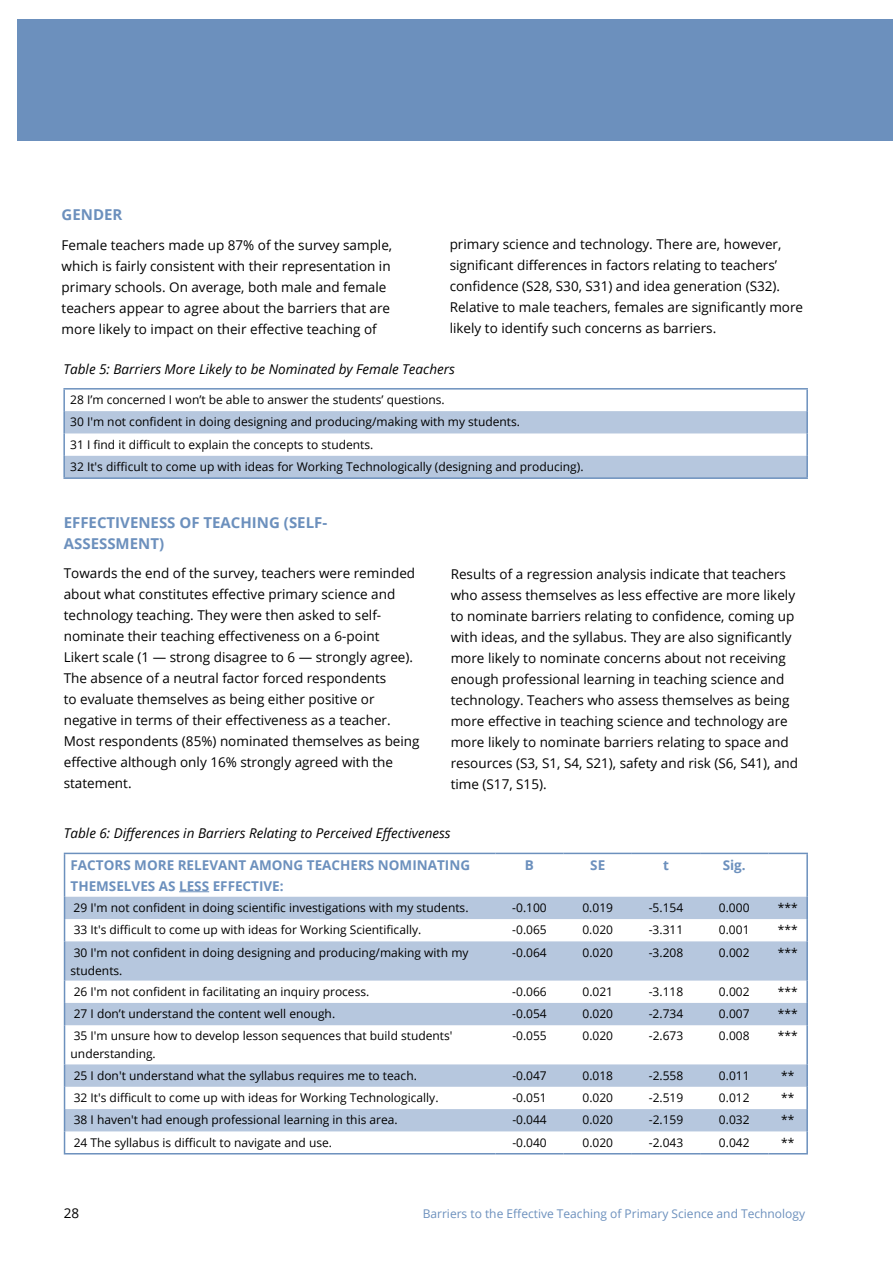
<style>
.page{position:relative;width:893px;height:1263px;background:#fff}
.page>*{position:absolute;margin:0;border:0;box-sizing:border-box;transform-origin:0 0}
.t1{font:700 15px/21px "Open Sans";color:#6c90bd}
.t2{font:13.5px/21px "Open Sans";color:#000}
.t3{font:italic 13.5px "Open Sans";color:#000}
.t4{font:700 13.5px/21px "Open Sans";color:#6c90bd}
.t5{font:12px/22.4px "Open Sans";color:#000}
.t6{font:12px "Open Sans";color:#6c90bd}
</style>
<div class="page">
<div style="left:17px;top:19px;width:876px;height:121px;background:#6c90bd"></div>
<svg style="left:65px;top:411px;width:741px;height:66px;fill:#b6c7de"></svg>
<hr style="left:63px;top:388px;width:745px;height:2px;background:#6c90bd">
<hr style="left:63px;top:390px;width:2px;height:21px;background:#6c90bd">
<hr style="left:806px;top:390px;width:2px;height:21px;background:#6c90bd">
<hr style="left:63px;top:411px;width:2px;height:22px;background:#6c90bd">
<hr style="left:806px;top:411px;width:2px;height:22px;background:#6c90bd">
<hr style="left:63px;top:433px;width:2px;height:23px;background:#6c90bd">
<hr style="left:806px;top:433px;width:2px;height:23px;background:#6c90bd">
<hr style="left:63px;top:456px;width:2px;height:21px;background:#6c90bd">
<hr style="left:806px;top:456px;width:2px;height:21px;background:#6c90bd">
<hr style="left:63px;top:477px;width:745px;height:2px;background:#6c90bd">
<svg style="left:65px;top:897px;width:741px;height:234px;fill:#b6c7de"></svg>
<hr style="left:64px;top:853px;width:431px;height:1px;background:#6c90bd">
<hr style="left:64px;top:854px;width:1px;height:43px;background:#6c90bd">
<hr style="left:495px;top:853px;width:69px;height:1px;background:#6c90bd">
<hr style="left:564px;top:853px;width:68px;height:1px;background:#6c90bd">
<hr style="left:632px;top:853px;width:68px;height:1px;background:#6c90bd">
<hr style="left:700px;top:853px;width:68px;height:1px;background:#6c90bd">
<hr style="left:768px;top:853px;width:40px;height:1px;background:#6c90bd">
<hr style="left:806px;top:854px;width:2px;height:43px;background:#6c90bd">
<hr style="left:806px;top:897px;width:2px;height:22px;background:#6c90bd">
<svg style="left:64px;top:897px;width:1px;height:44px"></svg>
<hr style="left:806px;top:919px;width:2px;height:22px;background:#6c90bd">
<hr style="left:64px;top:941px;width:1px;height:39px;background:#6c90bd">
<hr style="left:806px;top:941px;width:2px;height:39px;background:#6c90bd">
<hr style="left:806px;top:980px;width:2px;height:23px;background:#6c90bd">
<svg style="left:64px;top:980px;width:1px;height:45px"></svg>
<hr style="left:806px;top:1003px;width:2px;height:22px;background:#6c90bd">
<hr style="left:64px;top:1025px;width:1px;height:39px;background:#6c90bd">
<hr style="left:806px;top:1025px;width:2px;height:39px;background:#6c90bd">
<hr style="left:806px;top:1064px;width:2px;height:23px;background:#6c90bd">
<hr style="left:806px;top:1087px;width:2px;height:22px;background:#6c90bd">
<hr style="left:806px;top:1109px;width:2px;height:22px;background:#6c90bd">
<svg style="left:64px;top:1064px;width:1px;height:89px"></svg>
<hr style="left:806px;top:1131px;width:2px;height:22px;background:#6c90bd">
<hr style="left:64px;top:1153px;width:431px;height:1px;background:#6c90bd">
<hr style="left:495px;top:1153px;width:69px;height:1px;background:#6c90bd">
<hr style="left:564px;top:1153px;width:68px;height:1px;background:#6c90bd">
<hr style="left:632px;top:1153px;width:68px;height:1px;background:#6c90bd">
<hr style="left:700px;top:1153px;width:68px;height:1px;background:#6c90bd">
<hr style="left:768px;top:1153px;width:40px;height:1px;background:#6c90bd">
<hr style="left:179px;top:891px;width:30px;height:1px;background:#6c90bd">
<p class="t1" style="left:62px;top:204px;width:62px">GENDER</p>
<p class="t2" style="left:62px;top:234px;width:332px">Female teachers made up 87% of the survey sample, which is fairly consistent with their representation in primary schools. On average, both male and female teachers appear to agree about the barriers that are more likely to impact on their effective teaching of</p>
<p class="t2" style="left:450px;top:233px;width:355px">primary science and technology. There are, however, significant differences in factors relating to teachers’ confidence (S28, S30, S31) and idea generation (S32).<br>Relative to male teachers, females are significantly more likely to identify such concerns as barriers.</p>
<p class="t3" style="left:63px;top:359px;width:393px">Table 5: Barriers More Likely to be Nominated by Female Teachers</p>
<p class="t5" style="left:70px;top:388px;width:515px">28 I’m concerned I won’t be able to answer the students’ questions.<br>30 I'm not confident in doing designing and producing/making with my students.<br>31 I find it difficult to explain the concepts to students.<br>32 It's difficult to come up with ideas for Working Technologically (designing and producing).</p>
<p class="t1" style="left:64px;top:511px;width:265px">EFFECTIVENESS OF TEACHING (SELF-<br>ASSESSMENT)</p>
<p class="t2" style="left:64px;top:562px;width:357px">Towards the end of the survey, teachers were reminded about what constitutes effective primary science and technology teaching. They were then asked to self&shy;nominate their teaching effectiveness on a 6-point<br>Likert scale (1 — strong disagree to 6 — strongly agree).<br>The absence of a neutral factor forced respondents<br>to evaluate themselves as being either positive or negative in terms of their effectiveness as a teacher.<br>Most respondents (85%) nominated themselves as being effective although only 16% strongly agreed with the statement.</p>
<p class="t2" style="left:451px;top:563px;width:349px">Results of a regression analysis indicate that teachers who assess themselves as less effective are more likely to nominate barriers relating to confidence, coming up with ideas, and the syllabus. They are also significantly more likely to nominate concerns about not receiving enough professional learning in teaching science and technology. Teachers who assess themselves as being more effective in teaching science and technology are more likely to nominate barriers relating to space and resources (S3, S1, S4, S21), safety and risk (S6, S41), and time (S17, S15).</p>
<p class="t3" style="left:64px;top:824px;width:388px">Table 6: Differences in Barriers Relating to Perceived Effectiveness</p>
<p class="t4" style="left:71px;top:854px;width:401px">FACTORS MORE RELEVANT AMONG TEACHERS NOMINATING<br>THEMSELVES AS LESS EFFECTIVE:</p>
<p class="t4" style="left:525px;top:854px;width:11px">B</p>
<p class="t4" style="left:590px;top:854px;width:16px">SE</p>
<p class="t4" style="left:663px;top:854px;width:7px">t</p>
<p class="t4" style="left:723px;top:854px;width:23px">Sig.</p>
<p class="t5" style="left:74px;top:896px;width:396px">29 I'm not confident in doing scientific investigations with my students.</p>
<p class="t5" style="left:512px;top:896px;width:36px">-0.100</p>
<p class="t5" style="left:582px;top:896px;width:32px">0.019</p>
<p class="t5" style="left:649px;top:896px;width:36px">-5.154</p>
<p class="t5" style="left:719px;top:896px;width:32px">0.000</p>
<p class="t5" style="left:778px;top:896px;width:21px">***</p>
<p class="t5" style="left:74px;top:918px;width:349px">33 It's difficult to come up with ideas for Working Scientifically.</p>
<p class="t5" style="left:512px;top:918px;width:36px">-0.065</p>
<p class="t5" style="left:582px;top:918px;width:32px">0.020</p>
<p class="t5" style="left:649px;top:918px;width:36px">-3.311</p>
<p class="t5" style="left:719px;top:918px;width:32px">0.001</p>
<p class="t5" style="left:778px;top:918px;width:21px">***</p>
<p class="t5" style="left:71px;top:943px;width:399px;line-height:18px">30 I'm not confident in doing designing and producing/making with my students.</p>
<p class="t5" style="left:512px;top:941px;width:36px">-0.064</p>
<p class="t5" style="left:582px;top:941px;width:32px">0.020</p>
<p class="t5" style="left:649px;top:941px;width:36px">-3.208</p>
<p class="t5" style="left:719px;top:941px;width:32px">0.002</p>
<p class="t5" style="left:778px;top:941px;width:21px">***</p>
<p class="t5" style="left:74px;top:980px;width:297px">26 I'm not confident in facilitating an inquiry process.</p>
<p class="t5" style="left:512px;top:980px;width:36px">-0.066</p>
<p class="t5" style="left:582px;top:980px;width:32px">0.021</p>
<p class="t5" style="left:649px;top:980px;width:36px">-3.118</p>
<p class="t5" style="left:719px;top:980px;width:32px">0.002</p>
<p class="t5" style="left:778px;top:980px;width:21px">***</p>
<p class="t5" style="left:74px;top:1002px;width:263px">27 I don’t understand the content well enough.</p>
<p class="t5" style="left:512px;top:1002px;width:36px">-0.054</p>
<p class="t5" style="left:582px;top:1002px;width:32px">0.020</p>
<p class="t5" style="left:649px;top:1002px;width:36px">-2.734</p>
<p class="t5" style="left:719px;top:1002px;width:32px">0.007</p>
<p class="t5" style="left:778px;top:1002px;width:21px">***</p>
<p class="t5" style="left:71px;top:1027px;width:383px;line-height:18px">35 I'm unsure how to develop lesson sequences that build students' understanding.</p>
<p class="t5" style="left:512px;top:1024px;width:36px">-0.055</p>
<p class="t5" style="left:582px;top:1024px;width:32px">0.020</p>
<p class="t5" style="left:649px;top:1024px;width:36px">-2.673</p>
<p class="t5" style="left:719px;top:1024px;width:32px">0.008</p>
<p class="t5" style="left:778px;top:1024px;width:21px">***</p>
<p class="t5" style="left:74px;top:1064px;width:345px">25 I don't understand what the syllabus requires me to teach.</p>
<p class="t5" style="left:512px;top:1064px;width:36px">-0.047</p>
<p class="t5" style="left:582px;top:1064px;width:32px">0.018</p>
<p class="t5" style="left:649px;top:1064px;width:36px">-2.558</p>
<p class="t5" style="left:719px;top:1064px;width:32px">0.011</p>
<p class="t5" style="left:781px;top:1064px;width:15px">**</p>
<p class="t5" style="left:74px;top:1086px;width:366px">32 It's difficult to come up with ideas for Working Technologically.</p>
<p class="t5" style="left:512px;top:1086px;width:36px">-0.051</p>
<p class="t5" style="left:582px;top:1086px;width:32px">0.020</p>
<p class="t5" style="left:649px;top:1086px;width:36px">-2.519</p>
<p class="t5" style="left:719px;top:1086px;width:32px">0.012</p>
<p class="t5" style="left:781px;top:1086px;width:15px">**</p>
<p class="t5" style="left:74px;top:1108px;width:325px">38 I haven't had enough professional learning in this area.</p>
<p class="t5" style="left:512px;top:1108px;width:36px">-0.044</p>
<p class="t5" style="left:582px;top:1108px;width:32px">0.020</p>
<p class="t5" style="left:649px;top:1108px;width:36px">-2.159</p>
<p class="t5" style="left:719px;top:1108px;width:32px">0.032</p>
<p class="t5" style="left:781px;top:1108px;width:15px">**</p>
<p class="t5" style="left:74px;top:1131px;width:260px">24 The syllabus is difficult to navigate and use.</p>
<p class="t5" style="left:512px;top:1131px;width:36px">-0.040</p>
<p class="t5" style="left:582px;top:1131px;width:32px">0.020</p>
<p class="t5" style="left:649px;top:1131px;width:36px">-2.043</p>
<p class="t5" style="left:719px;top:1131px;width:32px">0.042</p>
<p class="t5" style="left:781px;top:1131px;width:15px">**</p>
<p class="t2" style="left:64px;top:1203px;width:17px">28</p>
<p class="t6" style="left:423px;top:1205px;width:384px">Barriers to the Effective Teaching of Primary Science and Technology</p>
</div>
